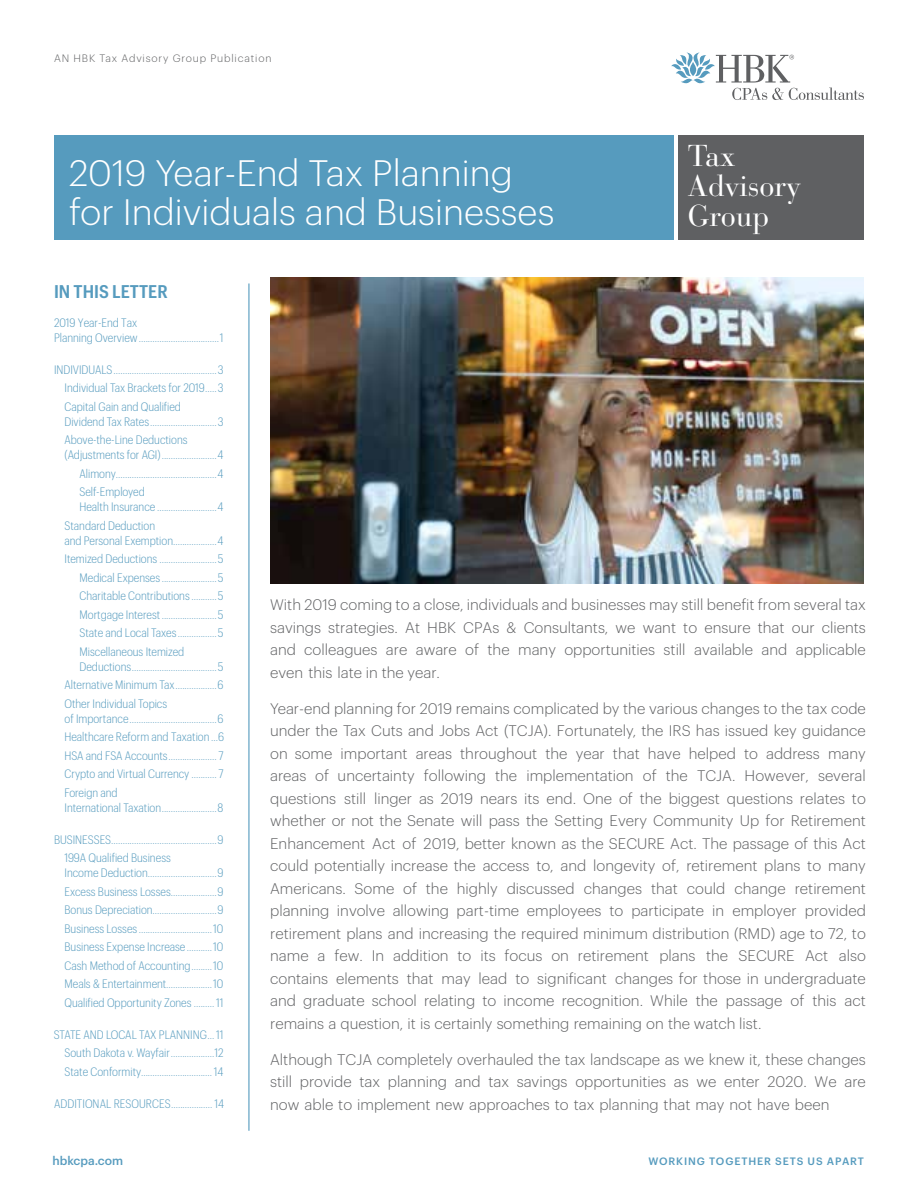
<style>
.page{position:relative;width:918px;height:1188px;background:#fff}
.page>*{position:absolute;margin:0;border:0;box-sizing:border-box;transform-origin:0 0}
.t1{font:300 36px/39px "Graphik";color:#fff}
.t2{font:30px/30px "Bauer Bodoni";color:#fff}
.t3{font:600 18px "Graphik Compact";color:#569bbe}
.t4{font:300 15px/22.5px "Graphik";color:#5f6062;text-align:justify}
.t5{font:300 12px/18.5px "Graphik Compact";color:#569bbe;text-align:justify}
.t6{font:500 12px "Graphik";color:#569bbe}
.t7{font:300 10.5px "Graphik";letter-spacing:.08em;color:#5f6062}
.t8{font:500 10.5px "Graphik";letter-spacing:.085em;color:#569bbe}
</style>
<div class="page">
<svg style="left:671px;top:52px;width:193px;height:48px"></svg>
<hr style="left:248px;top:284px;width:2px;height:847px;background:#569bbe">
<div style="left:54px;top:136px;width:620px;height:104px;background:#569bbe"></div>
<div style="left:678px;top:136px;width:186px;height:104px;background:#5f6062"></div>
<img style="left:270px;top:278px;width:594px;height:305px">
<p class="t7" style="left:54px;top:51px;width:219px">AN HBK Tax Advisory Group Publication</p>
<h1 class="t1" style="left:69px;top:151px;width:487px">2019 Year-End Tax Planning for Individuals and Businesses</h1>
<h2 class="t2" style="left:688px;top:141px;width:115px">Tax<br>Advisory<br>Group</h2>
<h3 class="t3" style="left:54px;top:278px;width:115px">IN THIS LETTER</h3>
<p class="t5" style="left:54px;top:314px;width:171px;line-height:15px">2019 Year-End Tax<br>Planning Overview...................................1</p>
<p class="t5" style="left:64px;top:359px;width:160px;text-indent:-10px">INDIVIDUALS.............................................3<br>Individual Tax Brackets for 2019.....3<br>Capital Gain and Qualified</p>
<p class="t5" style="left:64px;top:411px;width:160px">Dividend Tax Rates.............................3<br>Above-the-Line Deductions</p>
<p class="t5" style="left:80px;top:445px;width:145px;text-indent:-15px">(Adjustments for AGI)........................4<br>Alimony............................................4<br>Self-Employed</p>
<p class="t5" style="left:64px;top:497px;width:160px;text-indent:15px">Health Insurance ..........................4<br>Standard Deduction</p>
<p class="t5" style="left:64px;top:530px;width:160px">and Personal Exemption...................4</p>
<p class="t5" style="left:64px;top:549px;width:160px">Itemized Deductions .........................5</p>
<p class="t5" style="left:80px;top:567px;width:145px">Medical Expenses........................5</p>
<p class="t5" style="left:80px;top:586px;width:145px">Charitable Contributions...........5</p>
<p class="t5" style="left:80px;top:604px;width:145px">Mortgage Interest........................5</p>
<p class="t5" style="left:80px;top:623px;width:145px">State and Local Taxes.................5</p>
<p class="t5" style="left:80px;top:641px;width:106px">Miscellaneous Itemized</p>
<p class="t5" style="left:64px;top:656px;width:160px;text-indent:15px">Deductions.....................................5<br>Alternative Minimum Tax..................6<br>Other Individual Topics</p>
<p class="t5" style="left:64px;top:708px;width:161px">of Importance......................................6<br>Healthcare Reform and Taxation ...6<br>HSA and FSA Accounts..................... 7<br>Crypto and Virtual Currency ........... 7<br>Foreign and</p>
<p class="t5" style="left:64px;top:797px;width:160px">International Taxation........................8</p>
<p class="t5" style="left:64px;top:829px;width:160px;text-indent:-10px">BUSINESSES..............................................9<br>199A Qualified Business</p>
<p class="t5" style="left:64px;top:863px;width:161px">Income Deduction..............................9<br>Excess Business Losses....................9<br>Bonus Depreciation............................9<br>Business Losses................................10<br>Business Expense Increase ...........10<br>Cash Method of Accounting.........10<br>Meals &amp; Entertainment....................10<br>Qualified Opportunity Zones .........11</p>
<p class="t5" style="left:64px;top:1024px;width:161px;text-indent:-11px">STATE AND LOCAL TAX PLANNING...11<br>South Dakota v. Wayfair...................12<br>State Conformity............................... 14</p>
<p class="t5" style="left:54px;top:1093px;width:172px">ADDITIONAL RESOURCES.................. 14</p>
<p class="t6" style="left:52px;top:1152px;width:72px">hbkcpa.com</p>
<p class="t4" style="left:270px;top:593px;width:597px">With 2019 coming to a close, individuals and businesses may still benefit from several tax savings strategies. At HBK CPAs &amp; Consultants, we want to ensure that our clients and colleagues are aware of the many opportunities still available and applicable even this late in the year.</p>
<p class="t4" style="left:270px;top:696px;width:597px">Year-end planning for 2019 remains complicated by the various changes to the tax code under the Tax Cuts and Jobs Act (TCJA). Fortunately, the IRS has issued key guidance on some important areas throughout the year that have helped to address many areas of uncertainty following the implementation of the TCJA. However, several questions still linger as 2019 nears its end. One of the biggest questions relates to whether or not the Senate will pass the Setting Every Community Up for Retirement Enhancement Act of 2019, better known as the SECURE Act. The passage of this Act could potentially increase the access to, and longevity of, retirement plans to many Americans. Some of the highly discussed changes that could change retirement planning involve allowing part-time employees to participate in employer provided retirement plans and increasing the required minimum distribution (RMD) age to 72, to name a few. In addition to its focus on retirement plans the SECURE Act also contains elements that may lead to significant changes for those in undergraduate and graduate school relating to income recognition. While the passage of this act remains a question, it is certainly something remaining on the watch list.</p>
<p class="t4" style="left:270px;top:1047px;width:597px">Although TCJA completely overhauled the tax landscape as we knew it, these changes still provide tax planning and tax savings opportunities as we enter 2020. We are now able to implement new approaches to tax planning that may not have been</p>
<p class="t8" style="left:648px;top:1154px;width:217px">WORKING TOGETHER SETS US APART</p>
</div>
